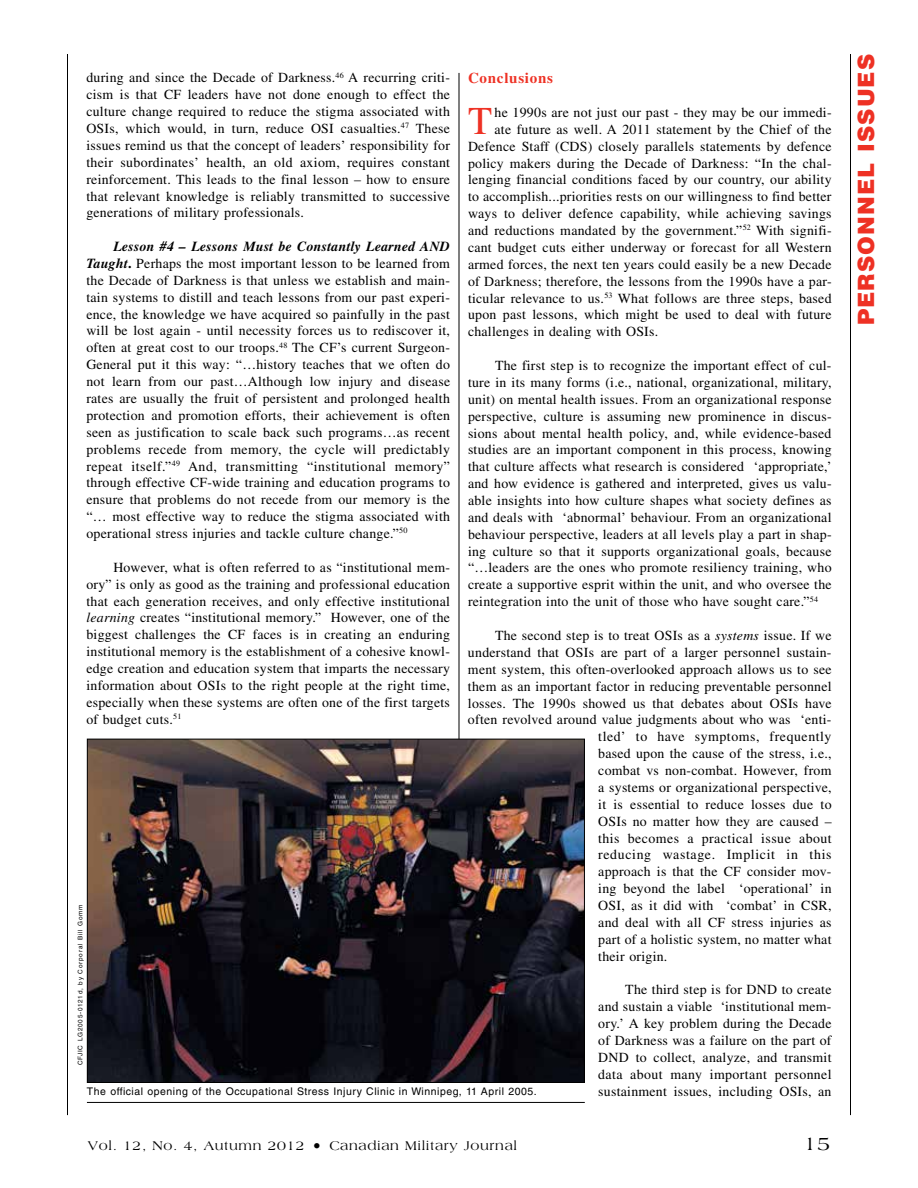
<style>
.page{position:relative;width:918px;height:1188px;background:#fff}
.page>*{position:absolute;margin:0;border:0;box-sizing:border-box;transform-origin:0 0}
.t1{font:39.3px "Times LT Std";color:#ee3124}
.t2{font:900 22.5px "Helvetica LT Std";letter-spacing:.05em;color:#ee3124}
.t3{font:19.5px "Americana Std";color:#000}
.t4{font:700 15px "Times LT Std";letter-spacing:.05em;color:#ee3124}
.t5{font:13.8px/16.8px "Times LT Std";letter-spacing:.015em;color:#000;text-align:justify}
.t6{font:13.8px "Times LT Std";letter-spacing:.04em;color:#000}
.t7{font:13.8px "Times LT Std";letter-spacing:.045em;color:#000}
.t8{font:13.5px "Americana Std";letter-spacing:.05em;color:#000}
.t9{font:10.5px "Helvetica LT Std";letter-spacing:.05em;color:#000}
.t10{font:6.3px "Helvetica LT Std";letter-spacing:.125em;color:#000}
.s1{font-weight:700;font-style:italic}
.s2{font-weight:700}
.s3{font-style:italic}
.s4{font-size:16.5px}
</style>
<div class="page">
<hr style="left:850px;top:54px;width:1px;height:1061px;background:#000">
<hr style="left:67px;top:54px;width:1px;height:1061px;background:#000">
<hr style="left:459px;top:73px;width:1px;height:1030px;background:#000">
<img style="left:89px;top:741px;width:494px;height:340px">
<div style="left:87px;top:1083px;width:498px;height:19px;background:#fff"></div>
<hr style="left:87px;top:1102px;width:498px;height:1px;background:#000">
<p class="t5" style="left:86px;top:69px;width:365px">during and since the Decade of Darkness.<sup>46</sup> A recurring criti&shy;cism is that CF leaders have not done enough to effect the culture change required to reduce the stigma associated with OSIs, which would, in turn, reduce OSI casualties.<sup>47</sup> These issues remind us that the concept of leaders’ responsibility for their subordinates’ health, an old axiom, requires constant reinforcement. This leads to the final lesson – how to ensure that relevant knowledge is reliably transmitted to successive generations of military professionals.</p>
<p class="t5" style="left:86px;top:238px;width:365px;text-indent:27px"><span class="s1">Lesson #4 – Lessons Must be Constantly Learned AND Taught</span><span class="s2">.</span> Perhaps the most important lesson to be learned from the Decade of Darkness is that unless we establish and main&shy;tain systems to distill and teach lessons from our past experi&shy;ence, the knowledge we have acquired so painfully in the past will be lost again - until necessity forces us to rediscover it, often at great cost to our troops.<sup>48</sup> The CF’s current Surgeon-General put it this way: “…history teaches that we often do not learn from our past…Although low injury and disease rates are usually the fruit of persistent and prolonged health protection and promotion efforts, their achievement is often seen as justification to scale back such programs…as recent problems recede from memory, the cycle will predictably repeat itself.”<sup>49</sup> And, transmitting “institutional memory” through effective CF-wide training and education programs to ensure that problems do not recede from our memory is the “… most effective way to reduce the stigma associated with operational stress injuries and tackle culture change.”<sup>50</sup></p>
<p class="t5" style="left:86px;top:559px;width:365px;text-indent:27px">However, what is often referred to as “institutional mem&shy;ory” is only as good as the training and professional education that each generation receives, and only effective institutional <span class="s3">learning</span> creates “institutional memory.” However, one of the biggest challenges the CF faces is in creating an enduring institutional memory is the establishment of a cohesive knowl&shy;edge creation and education system that imparts the necessary information about OSIs to the right people at the right time, especially when these systems are often one of the first targets of budget cuts.<sup>51</sup></p>
<p class="t4" style="left:468px;top:69px;width:87px">Conclusions</p>
<p class="t1" style="left:468px;top:99px;width:26px">T</p>
<p class="t5" style="left:495px;top:104px;width:339px">he 1990s are not just our past - they may be our immedi-</p>
<p class="t5" style="left:495px;top:121px;width:339px">ate future as well. A 2011 statement by the Chief of the</p>
<p class="t5" style="left:468px;top:138px;width:365px">Defence Staff (CDS) closely parallels statements by defence</p>
<p class="t5" style="left:468px;top:154px;width:365px">policy makers during the Decade of Darkness: “In the chal-</p>
<p class="t5" style="left:468px;top:171px;width:365px">lenging financial conditions faced by our country, our ability</p>
<p class="t5" style="left:468px;top:188px;width:365px">to accomplish...priorities rests on our willingness to find better</p>
<p class="t5" style="left:468px;top:205px;width:365px">ways to deliver defence capability, while achieving savings</p>
<p class="t5" style="left:468px;top:222px;width:365px">and reductions mandated by the government.”<sup>52</sup> With signifi-</p>
<p class="t5" style="left:468px;top:239px;width:365px">cant budget cuts either underway or forecast for all Western</p>
<p class="t5" style="left:468px;top:256px;width:365px">armed forces, the next ten years could easily be a new Decade</p>
<p class="t5" style="left:468px;top:273px;width:365px">of Darkness; therefore, the lessons from the 1990s have a par-</p>
<p class="t5" style="left:468px;top:289px;width:365px">ticular relevance to us.<sup>53</sup> What follows are three steps, based</p>
<p class="t5" style="left:468px;top:306px;width:365px">upon past lessons, which might be used to deal with future</p>
<p class="t5" style="left:468px;top:323px;width:192px">challenges in dealing with OSIs.</p>
<p class="t5" style="left:468px;top:357px;width:365px;text-indent:27px">The first step is to recognize the important effect of cul&shy;ture in its many forms (i.e., national, organizational, military, unit) on mental health issues. From an organizational response perspective, culture is assuming new prominence in discus&shy;sions about mental health policy, and, while evidence-based studies are an important component in this process, knowing that culture affects what research is considered ‘appropriate,’ and how evidence is gathered and interpreted, gives us valu&shy;able insights into how culture shapes what society defines as and deals with ‘abnormal’ behaviour. From an organizational behaviour perspective, leaders at all levels play a part in shap&shy;ing culture so that it supports organizational goals, because “…leaders are the ones who promote resiliency training, who create a supportive esprit within the unit, and who oversee the reintegration into the unit of those who have sought care.”<sup>54</sup></p>
<p class="t5" style="left:495px;top:627px;width:338px">The second step is to treat OSIs as a <span class="s3">systems</span> issue. If we</p>
<p class="t5" style="left:468px;top:644px;width:365px">understand that OSIs are part of a larger personnel sustain-</p>
<p class="t5" style="left:468px;top:661px;width:365px">ment system, this often-overlooked approach allows us to see</p>
<p class="t5" style="left:468px;top:678px;width:365px">them as an important factor in reducing preventable personnel</p>
<p class="t5" style="left:468px;top:694px;width:365px">losses. The 1990s showed us that debates about OSIs have</p>
<p class="t5" style="left:468px;top:711px;width:365px">often revolved around value judgments about who was ‘enti-</p>
<p class="t6" style="left:598px;top:729px;width:235px">tled’ to have symptoms, frequently</p>
<p class="t5" style="left:598px;top:745px;width:235px">based upon the cause of the stress, i.e.,</p>
<p class="t5" style="left:598px;top:762px;width:235px">combat vs non-combat. However, from</p>
<p class="t5" style="left:598px;top:779px;width:235px">a systems or organizational perspective,</p>
<p class="t5" style="left:598px;top:796px;width:235px">it is essential to reduce losses due to</p>
<p class="t5" style="left:598px;top:813px;width:235px">OSIs no matter how they are caused –</p>
<p class="t5" style="left:598px;top:829px;width:235px">this becomes a practical issue about</p>
<p class="t7" style="left:598px;top:847px;width:235px">reducing wastage. Implicit in this</p>
<p class="t5" style="left:598px;top:863px;width:235px">approach is that the CF consider mov-</p>
<p class="t5" style="left:598px;top:880px;width:235px">ing beyond the label ‘operational’ in</p>
<p class="t5" style="left:598px;top:897px;width:235px">OSI, as it did with ‘combat’ in CSR,</p>
<p class="t5" style="left:598px;top:914px;width:235px">and deal with all CF stress injuries as</p>
<p class="t5" style="left:598px;top:931px;width:235px">part of a holistic system, no matter what</p>
<p class="t5" style="left:598px;top:948px;width:71px">their origin.</p>
<p class="t5" style="left:598px;top:981px;width:235px;text-indent:27px">The third step is for DND to create and sustain a viable ‘institutional mem&shy;ory.’ A key problem during the Decade of Darkness was a failure on the part of DND to collect, analyze, and transmit data about many important personnel sustainment issues, including OSIs, an</p>
<p class="t10" style="left:77px;top:1065px;width:162px;rotate:-90deg">CFJIC LG2005-0121d, by Corporal Bill Gomm</p>
<p class="t9" style="left:87px;top:1086px;width:451px">The official opening of the Occupational Stress Injury Clinic in Winnipeg, 11 April 2005.</p>
<p class="t8" style="left:88px;top:1138px;width:431px">Vol. 12, No. 4, Autumn 2012 <span class="s4">•</span> Canadian Military Journal</p>
<p class="t3" style="left:804px;top:1132px;width:28px">15</p>
<p class="t2" style="left:851px;top:325px;width:273px;rotate:-90deg">PERSONNEL ISSUES</p>
</div>
